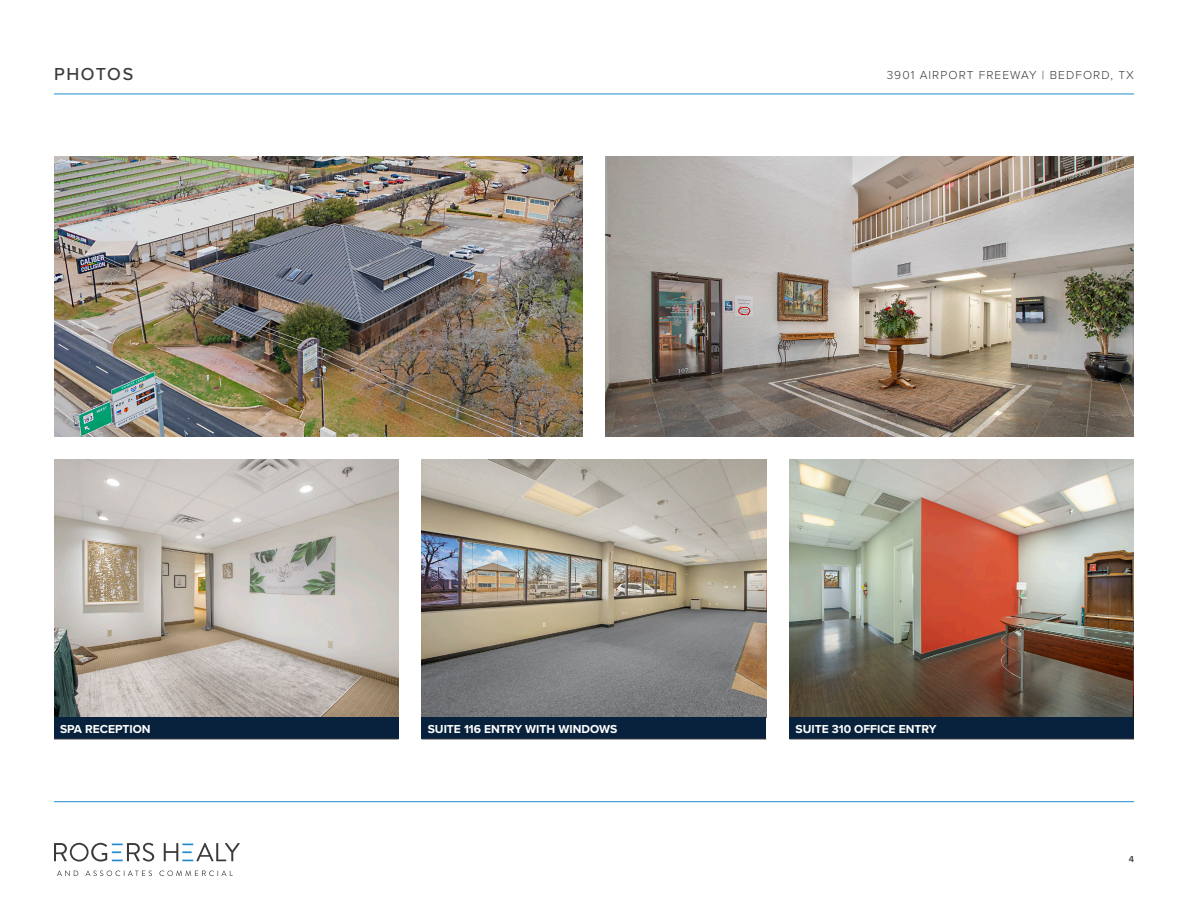
<style>
.page{position:relative;width:1188px;height:918px;background:#fff}
.page>*{position:absolute;margin:0;border:0;box-sizing:border-box;transform-origin:0 0}
.t1{font:500 18px "Proxima Nova";letter-spacing:.09em;color:#393a3d}
.t2{font:700 12px "Proxima Nova";color:#fff}
.t3{font:300 12px "Proxima Nova";letter-spacing:.09em;color:#383a3c}
.t4{font:600 9px "Proxima Nova";color:#393a3d}
</style>
<div class="page">
<hr style="left:54px;top:94px;width:1080px;height:1px;background:#218ccc">
<hr style="left:54px;top:801px;width:1080px;height:1px;background:#218ccc">
<svg style="left:54px;top:843px;width:100px;height:19px"></svg>
<svg style="left:164px;top:843px;width:76px;height:18px"></svg>
<svg style="left:57px;top:871px;width:21px;height:5px"></svg>
<svg style="left:85px;top:871px;width:67px;height:5px"></svg>
<svg style="left:159px;top:871px;width:74px;height:5px"></svg>
<img style="left:54px;top:156px;width:528px;height:280px">
<img style="left:606px;top:156px;width:528px;height:280px">
<img style="left:54px;top:459px;width:345px;height:259px">
<div style="left:54px;top:718px;width:345px;height:21px;background:#08223d"></div>
<hr style="left:54px;top:739px;width:345px;height:1px;background:#38393c">
<img style="left:422px;top:459px;width:344px;height:259px">
<div style="left:422px;top:718px;width:344px;height:21px;background:#08223d"></div>
<hr style="left:422px;top:739px;width:344px;height:1px;background:#38393c">
<img style="left:789px;top:459px;width:345px;height:259px">
<div style="left:789px;top:718px;width:345px;height:21px;background:#08223d"></div>
<hr style="left:789px;top:739px;width:345px;height:1px;background:#38393c">
<p class="t1" style="left:54px;top:61px;width:81px">PHOTOS</p>
<p class="t3" style="left:887px;top:66px;width:249px">3901 AIRPORT FREEWAY | BEDFORD, TX</p>
<p class="t2" style="left:60px;top:720px;width:92px">SPA RECEPTION</p>
<p class="t2" style="left:428px;top:720px;width:191px">SUITE 116 ENTRY WITH WINDOWS</p>
<p class="t2" style="left:795px;top:720px;width:143px">SUITE 310 OFFICE ENTRY</p>
<p class="t4" style="left:1129px;top:852px;width:7px">4</p>
</div>
